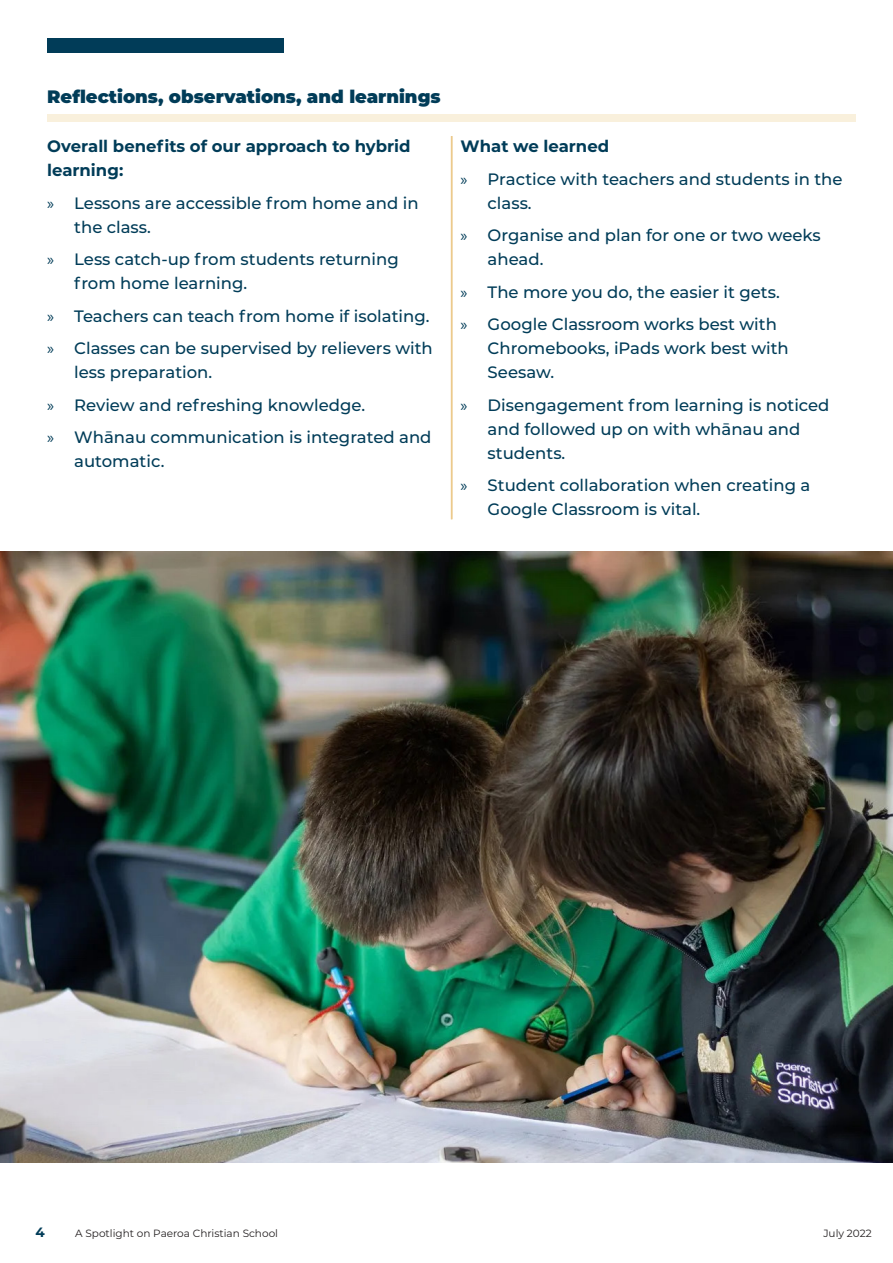
<style>
.page{position:relative;width:893px;height:1263px;background:#fff}
.page>*{position:absolute;margin:0;border:0;box-sizing:border-box;transform-origin:0 0}
.t1{font:900 18px "Montserrat";color:#013c58}
.t2{font:500 16.5px/24px "Montserrat";color:#013c58}
.t3{font:700 16.5px/24px "Montserrat";color:#013c58}
.t4{font:700 13.5px "Montserrat";color:#013c58}
.t5{font:10.5px "Montserrat";color:#231f20}
.s1{font-family:"Myriad Pro";font-weight:400}
</style>
<div class="page">
<div style="left:47px;top:115px;width:809px;height:7px;background:#f9f0dc"></div>
<div style="left:47px;top:38px;width:236px;height:15px;background:#013c58"></div>
<hr style="left:451px;top:136px;width:1px;height:383px;background:#ecca8c">
<img style="left:0;top:552px;width:893px;height:610px">
<p class="t1" style="left:47px;top:83px;width:395px">Reflections, observations, and learnings</p>
<p class="t3" style="left:47px;top:133px;width:365px">Overall benefits of our approach to hybrid learning:</p>
<p class="t2" style="left:74px;top:190px;width:346px;text-indent:-27px"><span class="s1">»</span> Lessons are accessible from home and in the class.</p>
<p class="t2" style="left:74px;top:247px;width:326px;text-indent:-27px"><span class="s1">»</span> Less catch-up from students returning from home learning.</p>
<p class="t2" style="left:47px;top:303px;width:384px"><span class="s1">»</span> Teachers can teach from home if isolating.</p>
<p class="t2" style="left:74px;top:336px;width:360px;text-indent:-27px"><span class="s1">»</span> Classes can be supervised by relievers with less preparation.</p>
<p class="t2" style="left:47px;top:392px;width:320px"><span class="s1">»</span> Review and refreshing knowledge.</p>
<p class="t2" style="left:74px;top:425px;width:359px;text-indent:-27px"><span class="s1">»</span> Whānau communication is integrated and automatic.</p>
<p class="t3" style="left:461px;top:133px;width:150px">What we learned</p>
<p class="t2" style="left:488px;top:166px;width:357px;text-indent:-27px"><span class="s1">»</span> Practice with teachers and students in the class.</p>
<p class="t2" style="left:488px;top:223px;width:335px;text-indent:-27px"><span class="s1">»</span> Organise and plan for one or two weeks ahead.</p>
<p class="t2" style="left:461px;top:279px;width:321px"><span class="s1">»</span> The more you do, the easier it gets.</p>
<p class="t2" style="left:488px;top:312px;width:303px;text-indent:-27px"><span class="s1">»</span> Google Classroom works best with<br>Chromebooks, iPads work best with<br>Seesaw.</p>
<p class="t2" style="left:488px;top:392px;width:343px;text-indent:-27px"><span class="s1">»</span> Disengagement from learning is noticed and followed up on with whānau and students.</p>
<p class="t2" style="left:488px;top:473px;width:324px;text-indent:-27px"><span class="s1">»</span> Student collaboration when creating a<br>Google Classroom is vital.</p>
<p class="t4" style="left:35px;top:1222px;width:11px">4</p>
<p class="t5" style="left:75px;top:1226px;width:204px">A Spotlight on Paeroa Christian School</p>
<p class="t5" style="left:823px;top:1226px;width:50px">July 2022</p>
</div>
